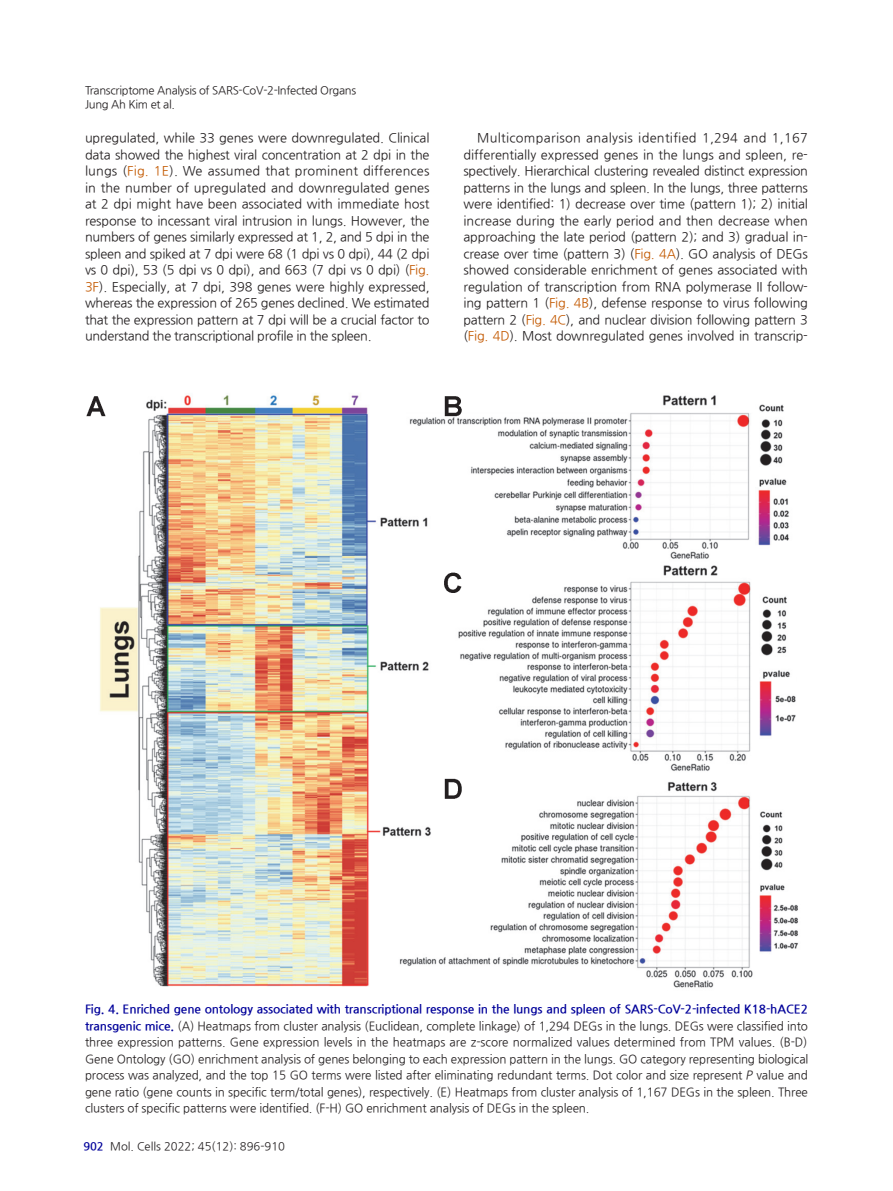
<style>
.page{position:relative;width:893px;height:1191px;background:#fff}
.page>*{position:absolute;margin:0;border:0;box-sizing:border-box;transform-origin:0 0}
.본문{font:12.75px/16.5px "Nanum Gothic";letter-spacing:-.02em;color:#231f20;text-align:justify}
.그림설명{font:12px/16.5px "Nanum Gothic";letter-spacing:-.01em;color:#231f20;text-align:justify}
.t1{font:11.25px/13.5px "Nanum Gothic";letter-spacing:-.025em;color:#231f20}
.t2{font:11.25px "Nanum Gothic";color:#221e1f}
.s1{color:#c35900}
.s2{font-weight:700;color:#00009a}
.s3{font-style:italic}
</style>
<div class="page">
<img style="left:86px;top:395px;width:712px;height:593px">
<p class="t1" style="left:85px;top:84px;width:273px">Transcriptome Analysis of SARS-CoV-2-Infected Organs<br>Jung Ah Kim et al.</p>
<p class="본문" style="left:85px;top:130px;width:346px">upregulated, while 33 genes were downregulated. Clinical data showed the highest viral concentration at 2 dpi in the lungs (<span class="s1">Fig. 1E</span>). We assumed that prominent differences in the number of upregulated and downregulated genes at 2 dpi might have been associated with immediate host response to incessant viral intrusion in lungs. However, the numbers of genes similarly expressed at 1, 2, and 5 dpi in the spleen and spiked at 7 dpi were 68 (1 dpi vs 0 dpi), 44 (2 dpi vs 0 dpi), 53 (5 dpi vs 0 dpi), and 663 (7 dpi vs 0 dpi) (<span class="s1">Fig.<br>3F</span>). Especially, at 7 dpi, 398 genes were highly expressed, whereas the expression of 265 genes declined. We estimated that the expression pattern at 7 dpi will be a crucial factor to understand the transcriptional profile in the spleen.</p>
<p class="본문" style="left:463px;top:130px;width:346px;text-indent:14px">Multicomparison analysis identified 1,294 and 1,167 differentially expressed genes in the lungs and spleen, re&shy;spectively. Hierarchical clustering revealed distinct expression patterns in the lungs and spleen. In the lungs, three patterns were identified: 1) decrease over time (pattern 1); 2) initial increase during the early period and then decrease when approaching the late period (pattern 2); and 3) gradual in&shy;crease over time (pattern 3) (<span class="s1">Fig. 4A</span>). GO analysis of DEGs showed considerable enrichment of genes associated with regulation of transcription from RNA polymerase II follow&shy;ing pattern 1 (<span class="s1">Fig. 4B</span>), defense response to virus following pattern 2 (<span class="s1">Fig. 4C</span>), and nuclear division following pattern 3 (<span class="s1">Fig. 4D</span>). Most downregulated genes involved in transcrip-</p>
<p class="그림설명" style="left:85px;top:1001px;width:725px"><span class="s2">Fig. 4. Enriched gene ontology associated with transcriptional response in the lungs and spleen of SARS-CoV-2-infected K18-hACE2 transgenic mice.</span> (A) Heatmaps from cluster analysis (Euclidean, complete linkage) of 1,294 DEGs in the lungs. DEGs were classified into three expression patterns. Gene expression levels in the heatmaps are z-score normalized values determined from TPM values. (B-D)<br>Gene Ontology (GO) enrichment analysis of genes belonging to each expression pattern in the lungs. GO category representing biological process was analyzed, and the top 15 GO terms were listed after eliminating redundant terms. Dot color and size represent <span class="s3">P</span> value and gene ratio (gene counts in specific term/total genes), respectively. (E) Heatmaps from cluster analysis of 1,167 DEGs in the spleen. Three clusters of specific patterns were identified. (F-H) GO enrichment analysis of DEGs in the spleen.</p>
<p class="t2" style="left:83px;top:1140px;width:203px"><span class="s2">902</span> Mol. Cells 2022; 45(12): 896-910</p>
</div>
